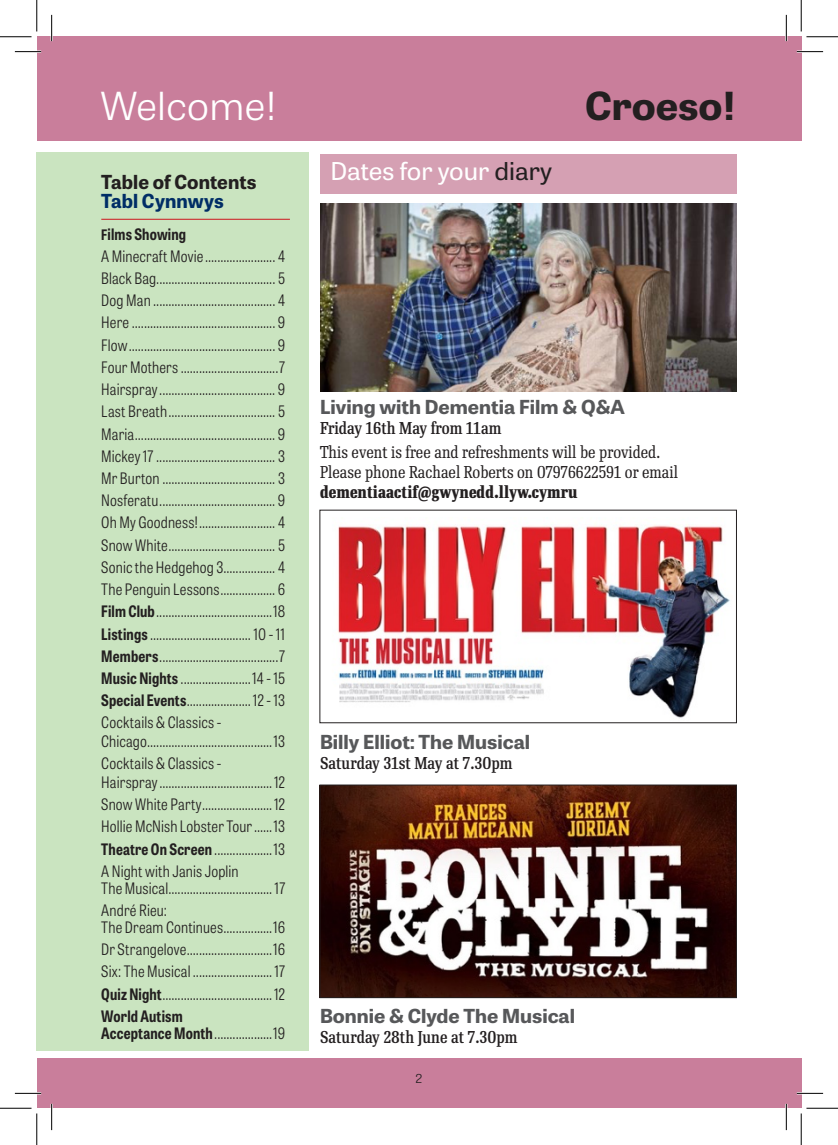
<style>
.page{position:relative;width:838px;height:1145px;background:#fff}
.page>*{position:absolute;margin:0;border:0;box-sizing:border-box;transform-origin:0 0}
.t1{font:300 38.5px "Tablet Gothic Wide";color:#fff}
.t2{font:700 38.5px "Tablet Gothic Wide";color:#231f20}
.t3{font:24.5px "Tablet Gothic Wide";color:#fff}
.t4{font:700 19.25px "Tablet Gothic Wide";color:#57585a}
.t5{font:700 19.25px "Tablet Gothic Wide";letter-spacing:.005em;color:#231f20;scale:.95 1}
.t6{font:700 19.25px "Tablet Gothic Wide";letter-spacing:.005em;color:#002d66;scale:.95 1}
.t7{font:16.62px/20.1px "Re Public Cond";color:#231f20}
.t8{font:500 16.62px "Re Public Cond";color:#231f20}
.t9{font:700 16.62px "Re Public Cond";color:#231f20}
.t10{font:300 semi-condensed 15.75px/22.2px "Tablet Gothic";letter-spacing:.01em;color:#231f20;scale:.95 1}
.t11{font:300 12.25px "Tablet Gothic Wide";color:#231f20}
.s1{font-weight:700;font-size:14.35px}
.s2{font-weight:700}
.s3{color:#231f20}
</style>
<div class="page">
<div style="left:37px;top:153px;width:272px;height:898px;background:#cae4c0"></div>
<div style="left:37px;top:1059px;width:764px;height:49px;background:#c97e9b"></div>
<div style="left:37px;top:37px;width:764px;height:104px;background:#c97e9b"></div>
<hr style="left:101px;top:219px;width:189px;height:1px;background:#cd151d">
<div style="left:320px;top:154px;width:416px;height:40px;background:#d5a0b3"></div>
<img style="left:320px;top:204px;width:416px;height:187px">
<img style="left:336px;top:525px;width:394px;height:193px">
<img style="left:321px;top:787px;width:413px;height:209px">
<div style="left:319px;top:785px;width:417px;height:213px;border:1px solid #231f20"></div>
<hr style="left:15px;top:51px;width:26px;height:2px;background:#fff">
<hr style="left:796px;top:51px;width:27px;height:2px;background:#fff">
<hr style="left:15px;top:1092px;width:26px;height:2px;background:#fff">
<hr style="left:796px;top:1092px;width:27px;height:2px;background:#fff">
<hr style="left:51px;top:15px;width:2px;height:26px;background:#fff">
<hr style="left:51px;top:1104px;width:2px;height:26px;background:#fff">
<hr style="left:785px;top:15px;width:2px;height:26px;background:#fff">
<hr style="left:785px;top:1104px;width:2px;height:26px;background:#fff">
<svg style="left:15px;top:51px;width:26px;height:1px"></svg>
<svg style="left:796px;top:51px;width:27px;height:1px"></svg>
<svg style="left:15px;top:1093px;width:26px;height:1px"></svg>
<svg style="left:796px;top:1093px;width:27px;height:1px"></svg>
<svg style="left:51px;top:15px;width:1px;height:26px"></svg>
<svg style="left:51px;top:1104px;width:1px;height:26px"></svg>
<svg style="left:786px;top:15px;width:1px;height:26px"></svg>
<svg style="left:786px;top:1104px;width:1px;height:26px"></svg>
<hr style="left:0;top:36px;width:32px;height:1px;background:#000">
<hr style="left:806px;top:36px;width:31px;height:1px;background:#000">
<hr style="left:0;top:1108px;width:32px;height:1px;background:#000">
<hr style="left:806px;top:1108px;width:31px;height:1px;background:#000">
<hr style="left:36px;top:0;width:1px;height:31px;background:#000">
<hr style="left:36px;top:1113px;width:1px;height:32px;background:#000">
<hr style="left:800px;top:0;width:1px;height:31px;background:#000">
<hr style="left:800px;top:1113px;width:1px;height:32px;background:#000">
<h1 class="t1" style="left:100px;top:78px;width:178px">Welcome!</h1>
<h1 class="t2" style="left:585px;top:76px;width:152px">Croeso!</h1>
<p class="t5" style="left:101px;top:167px;width:165px">Table of Contents</p>
<p class="t6" style="left:101px;top:186px;width:130px">Tabl Cynnwys</p>
<p class="t10" style="left:101px;top:222px;width:195px"><span class="s1">F</span><span class="s2">ilms Showing<br></span>A Minecraft Movie ....................... 4<br>Black Bag....................................... 5<br>Dog Man ........................................ 4<br>Here ............................................... 9<br>Flow................................................ 9<br>Four Mothers ................................7<br>Hairspray...................................... 9<br>Last Breath................................... 5<br>Maria.............................................. 9<br>Mickey 17 ....................................... 3<br>Mr Burton ..................................... 3<br>Nosferatu...................................... 9<br>Oh My Goodness!......................... 4<br>Snow White................................... 5<br>Sonic the Hedgehog 3................. 4<br>The Penguin Lessons.................. 6<br><span class="s2">Film Club</span>......................................18<br><span class="s2">Listings</span> ................................. 10 - 11<br><span class="s2">Members</span>.......................................7<br><span class="s2">Music Nights</span> .......................14 - 15<br><span class="s2">Special Events</span>.....................12 - 13<br>Cocktails &amp; Classics -</p>
<p class="t10" style="left:101px;top:729px;width:195px">Chicago.........................................13<br>Cocktails &amp; Classics -</p>
<p class="t10" style="left:101px;top:770px;width:195px;text-align:justify">Hairspray.....................................12<br>Snow White Party.......................12<br>Hollie McNish Lobster Tour......13<br><span class="s2">Theatre On Screen</span> ...................13<br>A Night with Janis Joplin</p>
<p class="t10" style="left:101px;top:876px;width:195px">The Musical..................................17<br>André Rieu:</p>
<p class="t10" style="left:101px;top:915px;width:195px;text-align:justify">The Dream Continues................16<br>Dr Strangelove............................16<br>Six: The Musical ..........................17<br><span class="s2">Quiz Night</span>....................................12<br><span class="s2">World Autism</span></p>
<p class="t10" style="left:101px;top:1021px;width:195px"><span class="s2">Acceptance Month</span>...................19</p>
<h2 class="t3" style="left:330px;top:153px;width:223px">Dates for your <span class="s3">diary</span></h2>
<p class="t4" style="left:320px;top:392px;width:306px">Living with Dementia Film &amp; Q&amp;A</p>
<p class="t8" style="left:320px;top:418px;width:183px">Friday 16th May from 11am</p>
<p class="t7" style="left:320px;top:442px;width:359px">This event is free and refreshments will be provided.<br>Please phone Rachael Roberts on 07976622591 or email</p>
<p class="t9" style="left:320px;top:482px;width:259px">dementiaactif@gwynedd.llyw.cymru</p>
<p class="t4" style="left:320px;top:727px;width:211px">Billy Elliot: The Musical</p>
<p class="t8" style="left:320px;top:753px;width:194px">Saturday 31st May at 7.30pm</p>
<p class="t4" style="left:320px;top:1001px;width:256px">Bonnie &amp; Clyde The Musical</p>
<p class="t8" style="left:320px;top:1027px;width:199px">Saturday 28th June at 7.30pm</p>
<p class="t11" style="left:415px;top:1070px;width:8px">2</p>
</div>
